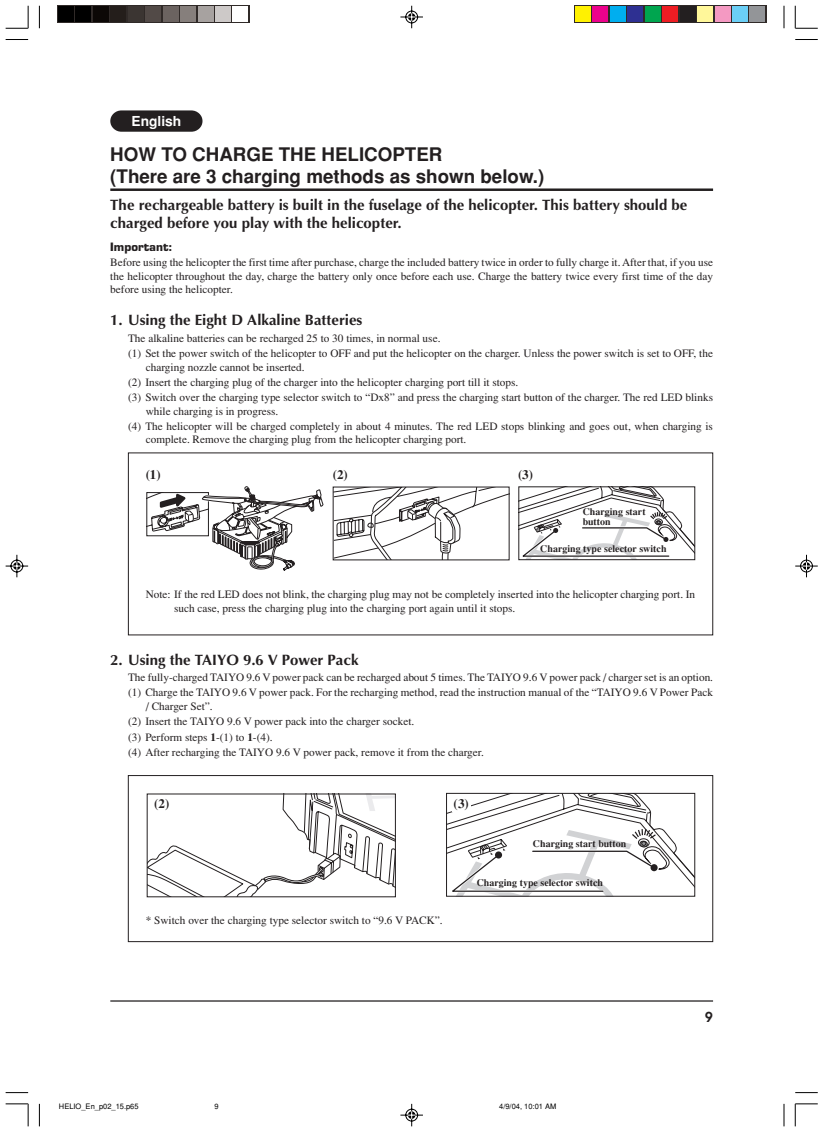
<style>
.page{position:relative;width:823px;height:1132px;background:#fff}
.page>*{position:absolute;margin:0;border:0;box-sizing:border-box;transform-origin:0 0}
.t1{font:700 18.75px/22.5px "Helvetica";color:#231f20}
.t2{font:700 15px/18px "Optima";color:#231f20}
.t3{font:700 13.75px "Helvetica";color:#fff}
.t4{font:600 13.75px "Avant Garde";color:#231f20}
.t5{font:700 13.12px "Times";color:#231f20}
.t6{font:11.25px/15.2px "Times";color:#231f20}
.t7{font:700 11.25px "Eurostile";color:#231f20}
.t8{font:700 10px/10px "Times";color:#231f20}
.t9{font:7.5px "Helvetica";color:#000}
.s1{font-weight:700}
</style>
<div class="page">
<svg style="left:110px;top:110px;width:92px;height:22px;background:#353132"></svg>
<hr style="left:110px;top:1000px;width:603px;height:1px;background:#231f20">
<hr style="left:110px;top:188px;width:603px;height:3px;background:#231f20">
<div style="left:128px;top:775px;width:585px;height:166px;border:1px solid #231f20"></div>
<svg style="left:149px;top:795px;width:244px;height:99px"></svg>
<svg style="left:448px;top:795px;width:245px;height:99px"></svg>
<div style="left:650px;top:864px;width:7px;height:7px;background:#231f20;border-radius:50%"></div>
<div style="left:452px;top:797px;width:18px;height:14px;background:#fff"></div>
<div style="left:446px;top:793px;width:249px;height:103px;border:1px solid #231f20"></div>
<svg style="left:146px;top:486px;width:177px;height:84px"></svg>
<svg style="left:333px;top:453px;width:176px;height:183px"></svg>
<svg style="left:520px;top:488px;width:173px;height:70px"></svg>
<div style="left:518px;top:486px;width:177px;height:74px;border:1px solid #231f20"></div>
<svg style="left:795px;top:39px;width:22px;height:1px"></svg>
<svg style="left:795px;top:1092px;width:22px;height:1px"></svg>
<svg style="left:6px;top:39px;width:22px;height:1px"></svg>
<svg style="left:6px;top:1092px;width:22px;height:1px"></svg>
<svg style="left:783px;top:6px;width:1px;height:22px"></svg>
<svg style="left:794px;top:6px;width:23px;height:23px"></svg>
<svg style="left:783px;top:1103px;width:1px;height:23px"></svg>
<svg style="left:794px;top:1103px;width:23px;height:23px"></svg>
<svg style="left:39px;top:6px;width:1px;height:22px"></svg>
<svg style="left:6px;top:6px;width:23px;height:23px"></svg>
<svg style="left:39px;top:1103px;width:1px;height:23px"></svg>
<svg style="left:6px;top:1103px;width:23px;height:23px"></svg>
<svg style="left:5px;top:554px;width:24px;height:24px"></svg>
<svg style="left:400px;top:5px;width:23px;height:24px"></svg>
<svg style="left:795px;top:554px;width:23px;height:24px"></svg>
<svg style="left:400px;top:1103px;width:23px;height:23px"></svg>
<svg style="left:57px;top:5px;width:192px;height:18px"></svg>
<div style="left:58px;top:6px;width:15px;height:15px;background:#000"></div>
<div style="left:76px;top:6px;width:15px;height:15px;background:#000"></div>
<div style="left:93px;top:6px;width:15px;height:15px;background:#0c0806"></div>
<div style="left:110px;top:6px;width:16px;height:15px;background:#241e1b"></div>
<div style="left:128px;top:6px;width:15px;height:15px;background:#3b3532"></div>
<div style="left:145px;top:6px;width:15px;height:15px;background:#524a47"></div>
<div style="left:163px;top:6px;width:15px;height:15px;background:#6b6360"></div>
<div style="left:180px;top:6px;width:15px;height:15px;background:#867f7c"></div>
<div style="left:198px;top:6px;width:15px;height:15px;background:#a7a2a0"></div>
<div style="left:215px;top:6px;width:15px;height:15px;background:#cdc9c8"></div>
<div style="left:233px;top:6px;width:15px;height:15px;background:#fff"></div>
<svg style="left:574px;top:5px;width:192px;height:18px"></svg>
<div style="left:575px;top:6px;width:15px;height:15px;background:#fff101"></div>
<div style="left:592px;top:6px;width:15px;height:15px;background:#ed028c"></div>
<div style="left:610px;top:6px;width:15px;height:15px;background:#00aeef"></div>
<div style="left:627px;top:6px;width:15px;height:15px;background:#2e3092"></div>
<div style="left:645px;top:6px;width:15px;height:15px;background:#00a54f"></div>
<div style="left:662px;top:6px;width:15px;height:15px;background:#ee1d23"></div>
<div style="left:680px;top:6px;width:15px;height:15px;background:#231f20"></div>
<div style="left:697px;top:6px;width:15px;height:15px;background:#fff79a"></div>
<div style="left:715px;top:6px;width:15px;height:15px;background:#f499c2"></div>
<div style="left:732px;top:6px;width:15px;height:15px;background:#6bcff6"></div>
<div style="left:749px;top:6px;width:16px;height:15px;background:#939598"></div>
<p class="t3" style="left:131px;top:116px;width:51px">English</p>
<h1 class="t1" style="left:110px;top:145px;width:435px">HOW TO CHARGE THE HELICOPTER<br>(There are 3 charging methods as shown below.)</h1>
<h2 class="t2" style="left:110px;top:198px;width:578px">The rechargeable battery is built in the fuselage of the helicopter. This battery should be charged before you play with the helicopter.</h2>
<p class="t7" style="left:110px;top:242px;width:64px">Important:</p>
<p class="t6" style="left:110px;top:257px;width:604px;line-height:13.5px;text-align:justify">Before using the helicopter the first time after purchase, charge the included battery twice in order to fully charge it. After that, if you use the helicopter throughout the day, charge the battery only once before each use. Charge the battery twice every first time of the day before using the helicopter.</p>
<h2 class="t2" style="left:110px;top:312px;width:253px">1. Using the Eight D Alkaline Batteries</h2>
<p class="t6" style="left:128px;top:331px;width:586px">The alkaline batteries can be recharged 25 to 30 times, in normal use.<br>(1) Set the power switch of the helicopter to OFF and put the helicopter on the charger. Unless the power switch is set to OFF, the</p>
<p class="t6" style="left:128px;top:360px;width:586px;text-indent:18px">charging nozzle cannot be inserted.<br>(2) Insert the charging plug of the charger into the helicopter charging port till it stops.<br>(3) Switch over the charging type selector switch to “Dx8” and press the charging start button of the charger. The red LED blinks</p>
<p class="t6" style="left:128px;top:404px;width:586px;text-indent:18px">while charging is in progress.<br>(4) The helicopter will be charged completely in about 4 minutes. The red LED stops blinking and goes out, when charging is</p>
<p class="t6" style="left:146px;top:433px;width:322px">complete. Remove the charging plug from the helicopter charging port.</p>
<p class="t5" style="left:146px;top:469px;width:17px">(1)</p>
<p class="t5" style="left:333px;top:469px;width:17px">(2)</p>
<p class="t5" style="left:518px;top:469px;width:17px">(3)</p>
<p class="t8" style="left:582px;top:507px;width:64px">Charging start button</p>
<p class="t8" style="left:540px;top:544px;width:128px">Charging type selector switch</p>
<p class="t6" style="left:174px;top:588px;width:522px;line-height:13.5px;text-indent:-28px">Note: If the red LED does not blink, the charging plug may not be completely inserted into the helicopter charging port. In such case, press the charging plug into the charging port again until it stops.</p>
<h2 class="t2" style="left:110px;top:651px;width:250px">2. Using the TAIYO 9.6 V Power Pack</h2>
<p class="t6" style="left:128px;top:670px;width:586px">The fully-charged TAIYO 9.6 V power pack can be recharged about 5 times. The TAIYO 9.6 V power pack / charger set is an option. (1) Charge the TAIYO 9.6 V power pack. For the recharging method, read the instruction manual of the “TAIYO 9.6 V Power Pack</p>
<p class="t6" style="left:128px;top:699px;width:357px;text-indent:18px">/ Charger Set”.<br>(2) Insert the TAIYO 9.6 V power pack into the charger socket.<br>(3) Perform steps <span class="s1">1</span>-(1) to <span class="s1">1</span>-(4).<br>(4) After recharging the TAIYO 9.6 V power pack, remove it from the charger.</p>
<p class="t5" style="left:154px;top:798px;width:17px">(2)</p>
<p class="t6" style="left:146px;top:913px;width:298px">* Switch over the charging type selector switch to “9.6 V PACK”.</p>
<p class="t5" style="left:453px;top:798px;width:17px">(3)</p>
<p class="t8" style="left:533px;top:839px;width:95px">Charging start button</p>
<p class="t8" style="left:476px;top:878px;width:128px">Charging type selector switch</p>
<p class="t9" style="left:59px;top:1103px;width:81px">HELIO_En_p02_15.p65</p>
<p class="t9" style="left:214px;top:1103px;width:6px">9</p>
<p class="t9" style="left:499px;top:1103px;width:59px">4/9/04, 10:01 AM</p>
<p class="t4" style="left:705px;top:1011px;width:9px">9</p>
</div>
